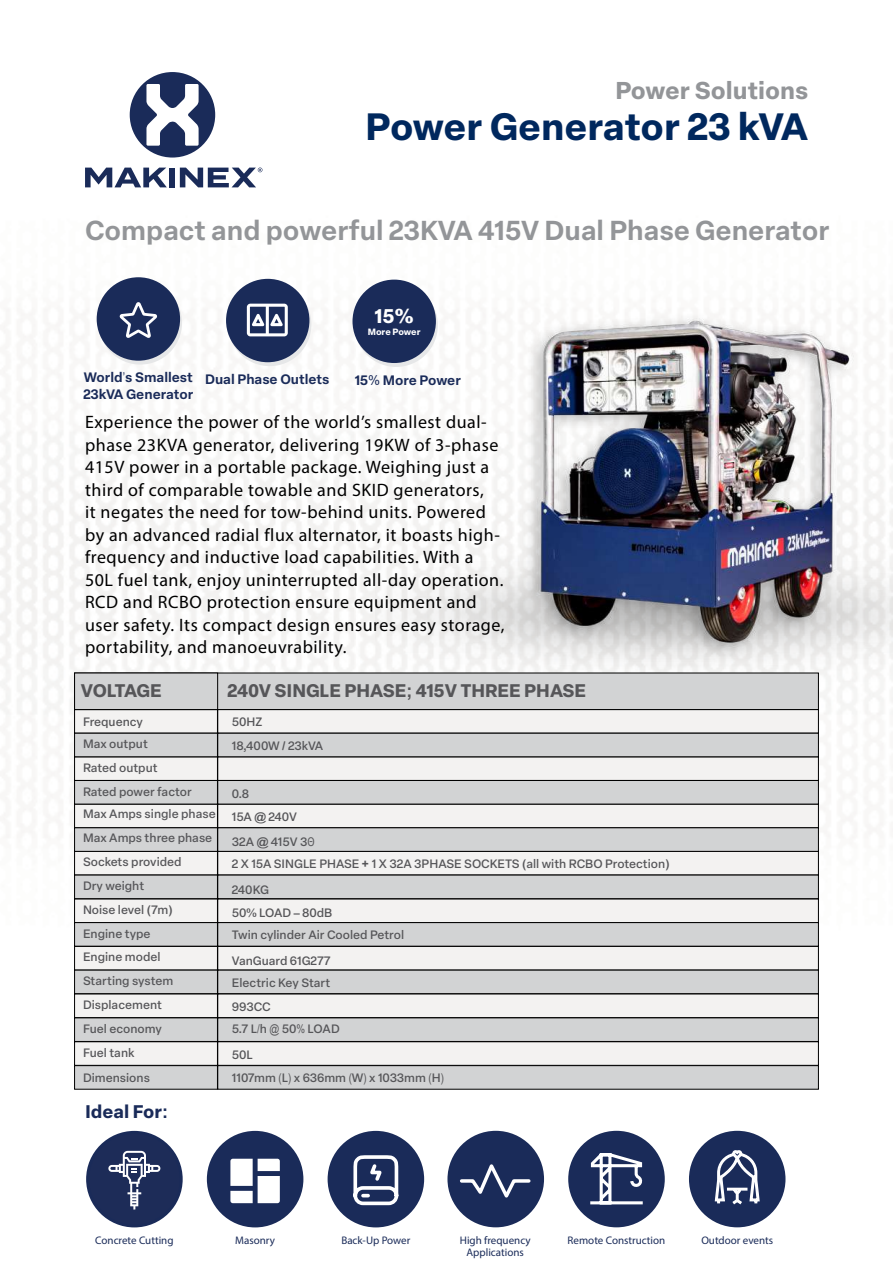
<style>
.page{position:relative;width:893px;height:1263px;background:#fff}
.page>*{position:absolute;margin:0;border:0;box-sizing:border-box;transform-origin:0 0}
.t1{font:700 37.5px "Elza Text Trial";letter-spacing:-.005em;color:#00285e}
.t2{font:600 27px "Elza Text Trial";color:#939598}
.t3{font:700 24px "Elza Text Trial";color:#939598}
.t4{font:700 19.5px "Elza Text Trial";color:#fff}
.t5{font:18px/22.5px "Myriad Pro";letter-spacing:.03em;color:#000}
.t6{font:700 18px "Elza Text Trial";color:#565659}
.t7{font:700 18px "Elza Text Trial";color:#1a2b59}
.t8{font:700 18px "Elza Text Trial";letter-spacing:-.035em;color:#565659}
.t9{font:600 13.5px/16.5px "Elza Text Trial";color:#1a2b59}
.t10{font:500 12px/23.9px "Elza Text Trial";color:#565659}
.t11{font:10.95px/11.9px "Myriad Pro";color:#1a2b59;text-align:center}
.t12{font:700 9px "Elza Text Trial";letter-spacing:-.015em;color:#fff}
.s1{font-family:"Arial";font-weight:900}
.s2{font-family:"Arial Narrow";font-weight:400}
.s3{font-family:"Arial";font-weight:400}
.s4{font-family:"Arial"}
.s5{font-family:"Arial Rounded MT Bold";font-weight:400}
</style>
<div class="page">
<img style="left:0;top:111px;width:893px;height:1038px">
<div style="left:99px;top:281px;width:83px;height:84px;background:#e6e7e8;border-radius:50%"></div>
<div style="left:97px;top:277px;width:83px;height:84px;background:#1a2b59;border-radius:50%"></div>
<svg style="left:228px;top:283px;width:83px;height:83px"></svg>
<div style="left:226px;top:279px;width:83px;height:83px;background:#1a2b59;border-radius:50%"></div>
<div style="left:352px;top:280px;width:84px;height:83px;background:#1a2b59;border-radius:50%"></div>
<svg style="left:85px;top:168px;width:82px;height:19px"></svg>
<div style="left:169px;top:168px;width:6px;height:19px;background:#1a2b59"></div>
<svg style="left:130px;top:72px;width:85px;height:86px"></svg>
<svg style="left:180px;top:168px;width:82px;height:19px"></svg>
<div style="left:449px;top:1132px;width:93px;height:94px;background:#1a2b59;border-radius:50%"></div>
<div style="left:447px;top:1131px;width:97px;height:96px;border:3px solid #1a2b59;border-radius:50%"></div>
<div style="left:88px;top:1132px;width:93px;height:94px;background:#1d2c58;border-radius:50%"></div>
<div style="left:86px;top:1131px;width:97px;height:96px;border:3px solid #1a2b59;border-radius:50%"></div>
<div style="left:690px;top:1132px;width:94px;height:94px;background:#1a2b59;border-radius:50%"></div>
<div style="left:689px;top:1131px;width:96px;height:96px;border:3px solid #1a2b59;border-radius:50%"></div>
<div style="left:329px;top:1132px;width:94px;height:94px;background:#1a2b59;border-radius:50%"></div>
<div style="left:328px;top:1131px;width:96px;height:96px;border:3px solid #1a2b59;border-radius:50%"></div>
<div style="left:570px;top:1132px;width:93px;height:94px;background:#1a2b59;border-radius:50%"></div>
<div style="left:568px;top:1131px;width:97px;height:96px;border:3px solid #1a2b59;border-radius:50%"></div>
<div style="left:208px;top:1132px;width:94px;height:94px;background:#1a2b59;border-radius:50%"></div>
<div style="left:207px;top:1131px;width:96px;height:96px;border:3px solid #1a2b59;border-radius:50%"></div>
<svg style="left:590px;top:1153px;width:53px;height:52px"></svg>
<svg style="left:353px;top:1155px;width:46px;height:51px"></svg>
<svg style="left:108px;top:1151px;width:52px;height:58px"></svg>
<svg style="left:247px;top:304px;width:41px;height:32px"></svg>
<img style="left:376px;top:273px;width:517px;height:417px">
<svg style="left:714px;top:1150px;width:46px;height:55px"></svg>
<svg style="left:230px;top:1159px;width:50px;height:44px"></svg>
<svg style="left:119px;top:302px;width:38px;height:36px"></svg>
<svg style="left:460px;top:1164px;width:71px;height:34px"></svg>
<div style="left:218px;top:709px;width:601px;height:24px;background:#f3f2f1"></div>
<div style="left:74px;top:709px;width:144px;height:24px;background:#f3f2f1"></div>
<div style="left:218px;top:804px;width:601px;height:24px;background:#f3f2f1;border:1px solid #000"></div>
<div style="left:74px;top:804px;width:144px;height:24px;background:#f3f2f1;border:1px solid #000"></div>
<div style="left:218px;top:757px;width:601px;height:23px;background:#f3f2f1"></div>
<div style="left:74px;top:757px;width:144px;height:23px;background:#f3f2f1"></div>
<div style="left:218px;top:851px;width:601px;height:24px;background:#f3f2f1;border:1px solid #000"></div>
<div style="left:74px;top:851px;width:144px;height:24px;background:#f3f2f1;border:1px solid #000"></div>
<div style="left:218px;top:899px;width:601px;height:24px;background:#f3f2f1"></div>
<div style="left:74px;top:899px;width:144px;height:24px;background:#f3f2f1"></div>
<div style="left:218px;top:946px;width:601px;height:24px;background:#f3f2f1;border:1px solid #000"></div>
<div style="left:74px;top:946px;width:144px;height:24px;background:#f3f2f1;border:1px solid #000"></div>
<div style="left:218px;top:733px;width:601px;height:24px;background:#d2d3d4;border:1px solid #000"></div>
<div style="left:74px;top:733px;width:144px;height:24px;background:#d2d3d4;border:1px solid #000"></div>
<div style="left:218px;top:828px;width:601px;height:23px;background:#d2d3d4"></div>
<div style="left:74px;top:828px;width:144px;height:23px;background:#d2d3d4"></div>
<div style="left:218px;top:780px;width:601px;height:24px;background:#d2d3d4;border:1px solid #000"></div>
<div style="left:74px;top:780px;width:144px;height:24px;background:#d2d3d4;border:1px solid #000"></div>
<div style="left:218px;top:875px;width:601px;height:24px;background:#d2d3d4;border:1px solid #000"></div>
<div style="left:74px;top:875px;width:144px;height:24px;background:#d2d3d4;border:1px solid #000"></div>
<div style="left:218px;top:922px;width:601px;height:24px;background:#d2d3d4;border:1px solid #000"></div>
<div style="left:74px;top:922px;width:144px;height:24px;background:#d2d3d4;border:1px solid #000"></div>
<div style="left:218px;top:970px;width:601px;height:24px;background:#d2d3d4;border:1px solid #000"></div>
<div style="left:74px;top:970px;width:144px;height:24px;background:#d2d3d4;border:1px solid #000"></div>
<div style="left:218px;top:994px;width:601px;height:24px;background:#f3f2f1;border:1px solid #000"></div>
<div style="left:218px;top:1041px;width:601px;height:24px;background:#f3f2f1;border:1px solid #000"></div>
<div style="left:74px;top:994px;width:144px;height:24px;background:#f3f2f1;border:1px solid #000"></div>
<div style="left:74px;top:1041px;width:144px;height:24px;background:#f3f2f1;border:1px solid #000"></div>
<div style="left:218px;top:1018px;width:601px;height:23px;background:#d2d3d4"></div>
<div style="left:218px;top:1065px;width:601px;height:24px;background:#d2d3d4;border:1px solid #000"></div>
<div style="left:74px;top:1018px;width:144px;height:23px;background:#d2d3d4"></div>
<div style="left:74px;top:1065px;width:144px;height:24px;background:#d2d3d4;border:1px solid #000"></div>
<div style="left:74px;top:673px;width:745px;height:37px;background:#d2d3d4;border:1px solid #000"></div>
<div style="left:74px;top:673px;width:144px;height:37px;background:#d2d3d4;border:1px solid #000"></div>
<h3 class="t3" style="left:615px;top:72px;width:195px">Power Solutions</h3>
<h1 class="t1" style="left:366px;top:98px;width:444px">Power Generator 23 kVA</h1>
<h2 class="t2" style="left:85px;top:209px;width:746px">Compact and powerful 23KVA 415V Dual Phase Generator</h2>
<p class="t4" style="left:375px;top:301px;width:41px">15<span class="s1">%</span></p>
<p class="t12" style="left:368px;top:325px;width:54px">More Power</p>
<p class="t9" style="left:83px;top:369px;width:112px">World<span class="s2">’</span>s Smallest<br>23kVA Generator</p>
<p class="t9" style="left:205px;top:370px;width:126px">Dual Phase Outlets</p>
<p class="t9" style="left:355px;top:371px;width:108px">15<span class="s3">%</span> More Power</p>
<p class="t5" style="left:85px;top:411px;width:421px">Experience the power of the world’s smallest dual&shy;phase 23KVA generator, delivering 19KW of 3-phase 415V power in a portable package. Weighing just a third of comparable towable and SKID generators,<br>it negates the need for tow-behind units. Powered by an advanced radial flux alternator, it boasts high&shy;frequency and inductive load capabilities. With a 50L fuel tank, enjoy uninterrupted all-day operation.<br>RCD and RCBO protection ensure equipment and user safety. Its compact design ensures easy storage, portability, and manoeuvrability.</p>
<p class="t8" style="left:81px;top:676px;width:82px">VOLTAGE</p>
<p class="t6" style="left:227px;top:676px;width:360px">240V SINGLE PHASE<span class="s4">;</span> 415V THREE PHASE</p>
<p class="t10" style="left:83px;top:709px;width:61px">Frequency</p>
<p class="t10" style="left:232px;top:709px;width:32px">50HZ</p>
<p class="t10" style="left:83px;top:731px;width:110px">Max output<br>Rated output<br>Rated power factor</p>
<p class="t10" style="left:83px;top:801px;width:134px">Max Amps single phase<br>Max Amps three phase<br>Sockets provided</p>
<p class="t10" style="left:83px;top:873px;width:92px">Dry weight<br>Noise level <span class="s5">(</span>7m<span class="s5">)<br></span>Engine type<br>Engine model<br>Starting system<br>Displacement</p>
<p class="t10" style="left:83px;top:1041px;width:53px">Fuel tank</p>
<p class="t10" style="left:232px;top:733px;width:93px">18,400W <span class="s5">/</span> 23kVA</p>
<p class="t10" style="left:232px;top:781px;width:67px;line-height:23px">0.8<br>15A <span class="s5">@</span> 240V</p>
<p class="t10" style="left:232px;top:829px;width:439px;line-height:23px">32A <span class="s5">@</span> 415V 3<span class="s2">Θ<br></span>2 X 15A SINGLE PHASE <span class="s5">+</span> 1 X 32A 3PHASE SOCKETS <span class="s5">(</span>all with RCBO Protection<span class="s5">)</span></p>
<p class="t10" style="left:232px;top:877px;width:102px;line-height:23.2px">240KG<br>50<span class="s5">%</span> LOAD <span class="s5">–</span> 80dB</p>
<p class="t10" style="left:232px;top:921px;width:174px;line-height:25.7px">Twin cylinder Air Cooled Petrol<br>VanGuard 61G277</p>
<p class="t10" style="left:232px;top:970px;width:100px">Electric Key Start<br>993CC</p>
<p class="t10" style="left:232px;top:1042px;width:22px">50L</p>
<p class="t10" style="left:83px;top:1017px;width:81px">Fuel economy</p>
<p class="t10" style="left:83px;top:1065px;width:68px">Dimensions</p>
<p class="t10" style="left:232px;top:1017px;width:109px">5.7 L<span class="s2">/</span>h <span class="s2">@</span> 50<span class="s2">%</span> LOAD</p>
<p class="t10" style="left:232px;top:1065px;width:214px">1107mm <span class="s2">(</span>L<span class="s2">)</span> x 636mm <span class="s2">(</span>W<span class="s2">)</span> x 1033mm <span class="s2">(</span>H<span class="s2">)</span></p>
<p class="t7" style="left:85px;top:1097px;width:85px">Ideal For<span class="s4">:</span></p>
<p class="t11" style="left:460px;top:1234px;width:72px">High frequency<br>Applications</p>
<p class="t11" style="left:95px;top:1234px;width:80px">Concrete Cutting</p>
<p class="t11" style="left:235px;top:1234px;width:41px">Masonry</p>
<p class="t11" style="left:341px;top:1234px;width:71px">Back-Up Power</p>
<p class="t11" style="left:568px;top:1234px;width:99px">Remote Construction</p>
<p class="t11" style="left:701px;top:1234px;width:73px">Outdoor events</p>
</div>
